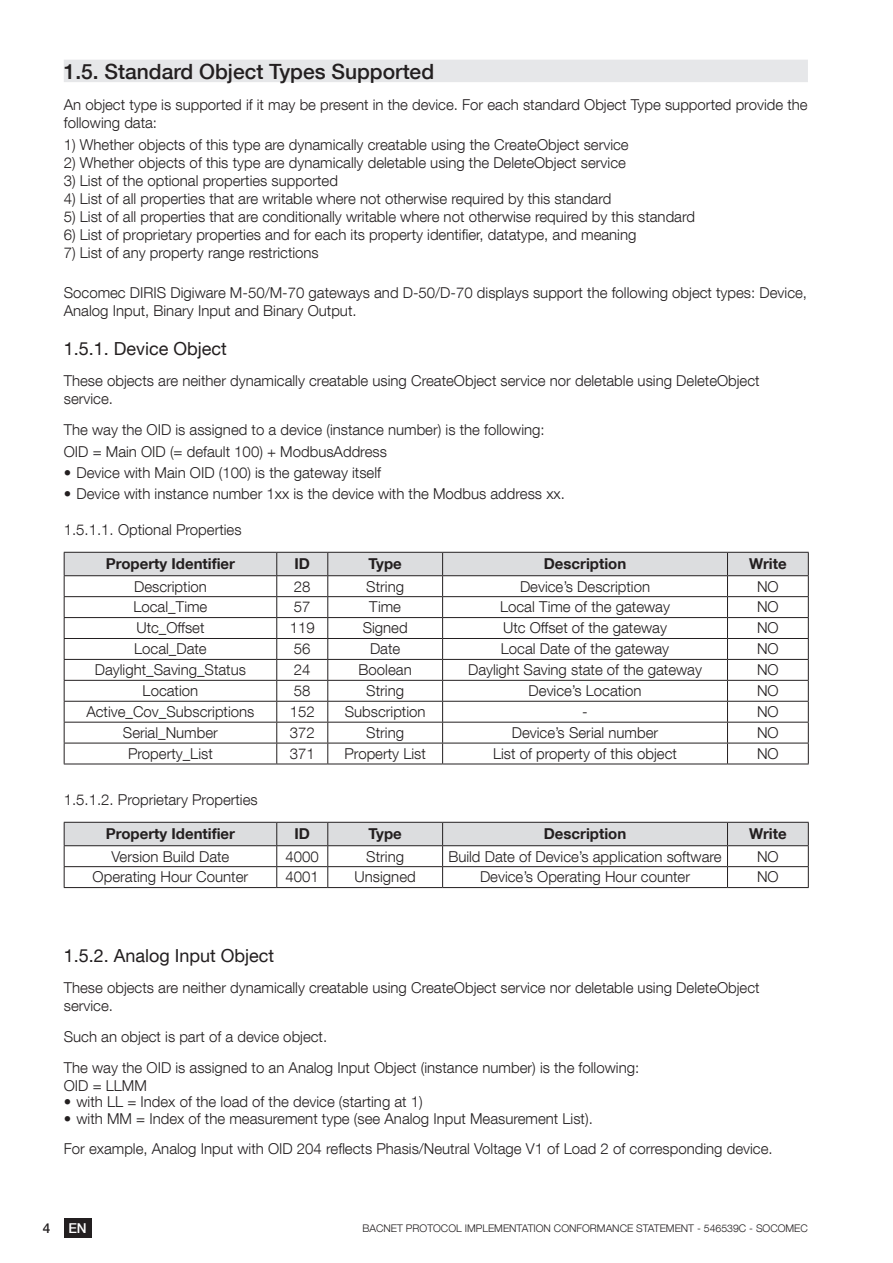
<style>
.page{position:relative;width:893px;height:1263px;background:#fff}
.page>*{position:absolute;margin:0;border:0;box-sizing:border-box;transform-origin:0 0}
.t1{font:500 21px "Helvetica Neue LT Com";color:#231f20}
.t2{font:18px "Helvetica Neue LT Com";color:#231f20}
.t3{font:300 15px/18px "Helvetica Neue LT Com";color:#231f20}
.t4{font:700 15px "Helvetica Neue LT Com";color:#231f20}
.t5{font:500 13.65px "Helvetica Neue LT Com";color:#fff}
.t6{font:500 13.65px "Helvetica Neue LT Com";color:#231f20}
.t7{font:300 10.5px "Helvetica Neue LT Com";color:#231f20}
</style>
<div class="page">
<div style="left:64px;top:1218px;width:27px;height:19px;background:#231f20"></div>
<div style="left:64px;top:60px;width:744px;height:22px;background:#e6e7e9"></div>
<svg style="left:64px;top:552px;width:745px;height:212px"></svg>
<hr style="left:64px;top:764px;width:213px;height:1px;background:#231f20">
<hr style="left:277px;top:764px;width:51px;height:1px;background:#231f20">
<hr style="left:328px;top:764px;width:115px;height:1px;background:#231f20">
<hr style="left:443px;top:764px;width:284px;height:1px;background:#231f20">
<hr style="left:727px;top:764px;width:82px;height:1px;background:#231f20">
<svg style="left:64px;top:822px;width:745px;height:65px"></svg>
<hr style="left:64px;top:887px;width:213px;height:1px;background:#231f20">
<hr style="left:277px;top:887px;width:51px;height:1px;background:#231f20">
<hr style="left:328px;top:887px;width:115px;height:1px;background:#231f20">
<hr style="left:443px;top:887px;width:284px;height:1px;background:#231f20">
<hr style="left:727px;top:887px;width:82px;height:1px;background:#231f20">
<h1 class="t1" style="left:64px;top:59px;width:372px">1.5. Standard Object Types Supported</h1>
<p class="t3" style="left:64px;top:95px;width:745px">An object type is supported if it may be present in the device. For each standard Object Type supported provide the following data:</p>
<p class="t3" style="left:64px;top:135px;width:566px">1) Whether objects of this type are dynamically creatable using the CreateObject service</p>
<p class="t3" style="left:64px;top:153px;width:564px">2) Whether objects of this type are dynamically deletable using the DeleteObject service</p>
<p class="t3" style="left:64px;top:171px;width:276px">3) List of the optional properties supported</p>
<p class="t3" style="left:64px;top:189px;width:549px">4) List of all properties that are writable where not otherwise required by this standard</p>
<p class="t3" style="left:64px;top:207px;width:633px">5) List of all properties that are conditionally writable where not otherwise required by this standard</p>
<p class="t3" style="left:64px;top:225px;width:574px">6) List of proprietary properties and for each its property identifier, datatype, and meaning</p>
<p class="t3" style="left:64px;top:243px;width:257px">7) List of any property range restrictions</p>
<p class="t3" style="left:64px;top:283px;width:745px">Socomec DIRIS Digiware M-50/M-70 gateways and D-50/D-70 displays support the following object types: Device,<br>Analog Input, Binary Input and Binary Output.</p>
<p class="t2" style="left:64px;top:338px;width:165px">1.5. 1. Device Object</p>
<p class="t3" style="left:64px;top:371px;width:697px">These objects are neither dynamically creatable using CreateObject service nor deletable using DeleteObject service.</p>
<p class="t3" style="left:64px;top:418px;width:482px;line-height:22.2px">The way the OID is assigned to a device (instance number) is the following:<br>OID = Main OID (= default 100) + ModbusAddress</p>
<p class="t3" style="left:64px;top:463px;width:319px">• Device with Main OID (100) is the gateway itself</p>
<p class="t3" style="left:64px;top:484px;width:503px">• Device with instance number 1xx is the device with the Modbus address xx.</p>
<p class="t3" style="left:64px;top:520px;width:179px">1.5.1.1. Optional Properties</p>
<p class="t4" style="left:106px;top:554px;width:131px">Property Identifier</p>
<p class="t4" style="left:294px;top:554px;width:17px">ID</p>
<p class="t4" style="left:369px;top:554px;width:35px">Type</p>
<p class="t4" style="left:544px;top:554px;width:84px">Description</p>
<p class="t4" style="left:749px;top:554px;width:39px">Write</p>
<p class="t3" style="left:134px;top:577px;width:74px">Description</p>
<p class="t3" style="left:294px;top:577px;width:18px">28</p>
<p class="t3" style="left:366px;top:577px;width:39px">String</p>
<p class="t3" style="left:520px;top:577px;width:132px">Device’s Description</p>
<p class="t3" style="left:757px;top:577px;width:23px">NO</p>
<p class="t3" style="left:133px;top:598px;width:75px">Local_Time</p>
<p class="t3" style="left:294px;top:598px;width:18px">57</p>
<p class="t3" style="left:369px;top:598px;width:33px">Time</p>
<p class="t3" style="left:500px;top:598px;width:171px">Local Time of the gateway</p>
<p class="t3" style="left:757px;top:598px;width:23px">NO</p>
<p class="t3" style="left:136px;top:619px;width:70px">Utc_Offset</p>
<p class="t3" style="left:290px;top:619px;width:27px">119</p>
<p class="t3" style="left:363px;top:619px;width:47px">Signed</p>
<p class="t3" style="left:503px;top:619px;width:165px">Utc Offset of the gateway</p>
<p class="t3" style="left:757px;top:619px;width:23px">NO</p>
<p class="t3" style="left:134px;top:640px;width:74px">Local_Date</p>
<p class="t3" style="left:294px;top:640px;width:18px">56</p>
<p class="t3" style="left:370px;top:640px;width:32px">Date</p>
<p class="t3" style="left:501px;top:640px;width:170px">Local Date of the gateway</p>
<p class="t3" style="left:757px;top:640px;width:23px">NO</p>
<p class="t3" style="left:95px;top:660px;width:153px">Daylight_Saving_Status</p>
<p class="t3" style="left:294px;top:660px;width:18px">24</p>
<p class="t3" style="left:359px;top:660px;width:55px">Boolean</p>
<p class="t3" style="left:468px;top:660px;width:235px">Daylight Saving state of the gateway</p>
<p class="t3" style="left:757px;top:660px;width:23px">NO</p>
<p class="t3" style="left:143px;top:681px;width:57px">Location</p>
<p class="t3" style="left:294px;top:681px;width:18px">58</p>
<p class="t3" style="left:366px;top:681px;width:39px">String</p>
<p class="t3" style="left:529px;top:681px;width:114px">Device’s Location</p>
<p class="t3" style="left:757px;top:681px;width:23px">NO</p>
<p class="t3" style="left:86px;top:702px;width:170px">Active_Cov_Subscriptions</p>
<p class="t3" style="left:290px;top:702px;width:27px">152</p>
<p class="t3" style="left:345px;top:702px;width:82px">Subscription</p>
<p class="t3" style="left:582px;top:702px;width:7px">-</p>
<p class="t3" style="left:757px;top:702px;width:23px">NO</p>
<p class="t3" style="left:123px;top:723px;width:97px">Serial_Number</p>
<p class="t3" style="left:290px;top:723px;width:27px">372</p>
<p class="t3" style="left:366px;top:723px;width:39px">String</p>
<p class="t3" style="left:512px;top:723px;width:148px">Device’s Serial number</p>
<p class="t3" style="left:757px;top:723px;width:23px">NO</p>
<p class="t3" style="left:128px;top:744px;width:86px">Property_List</p>
<p class="t3" style="left:290px;top:744px;width:27px">371</p>
<p class="t3" style="left:344px;top:744px;width:83px">Property List</p>
<p class="t3" style="left:493px;top:744px;width:185px">List of property of this object</p>
<p class="t3" style="left:757px;top:744px;width:23px">NO</p>
<p class="t3" style="left:64px;top:790px;width:195px">1.5.1.2. Proprietary Properties</p>
<p class="t4" style="left:106px;top:824px;width:131px">Property Identifier</p>
<p class="t4" style="left:294px;top:824px;width:17px">ID</p>
<p class="t4" style="left:369px;top:824px;width:35px">Type</p>
<p class="t4" style="left:544px;top:824px;width:84px">Description</p>
<p class="t4" style="left:749px;top:824px;width:39px">Write</p>
<p class="t3" style="left:112px;top:847px;width:119px">Version Build Date</p>
<p class="t3" style="left:286px;top:847px;width:35px">4000</p>
<p class="t3" style="left:366px;top:847px;width:39px">String</p>
<p class="t3" style="left:448px;top:847px;width:275px">Build Date of Device’s application software</p>
<p class="t3" style="left:757px;top:847px;width:23px">NO</p>
<p class="t3" style="left:93px;top:868px;width:157px">Operating Hour Counter</p>
<p class="t3" style="left:286px;top:868px;width:35px">4001</p>
<p class="t3" style="left:355px;top:868px;width:63px">Unsigned</p>
<p class="t3" style="left:480px;top:868px;width:212px">Device’s Operating Hour counter</p>
<p class="t3" style="left:757px;top:868px;width:23px">NO</p>
<p class="t2" style="left:64px;top:945px;width:212px">1.5.2. Analog Input Object</p>
<p class="t3" style="left:64px;top:978px;width:697px">These objects are neither dynamically creatable using CreateObject service nor deletable using DeleteObject service.</p>
<p class="t3" style="left:64px;top:1021px;width:577px;line-height:30.8px">Such an object is part of a device object.<br>The way the OID is assigned to an Analog Input Object (instance number) is the following:</p>
<p class="t3" style="left:64px;top:1076px;width:85px">OID = LLMM</p>
<p class="t3" style="left:64px;top:1092px;width:361px">• with LL = Index of the load of the device (starting at 1)</p>
<p class="t3" style="left:64px;top:1102px;width:710px;line-height:30.8px">• with MM = Index of the measurement type (see Analog Input Measurement List).<br>For example, Analog Input with OID 204 reflects Phasis/Neutral Voltage V1 of Load 2 of corresponding device.</p>
<p class="t6" style="left:43px;top:1220px;width:9px">4</p>
<p class="t5" style="left:68px;top:1220px;width:20px">EN</p>
<p class="t7" style="left:363px;top:1221px;width:447px">BACNET PROTOCOL IMPLEMENTATION CONFORMANCE STATEMENT - 546539C - SOCOMEC</p>
</div>
